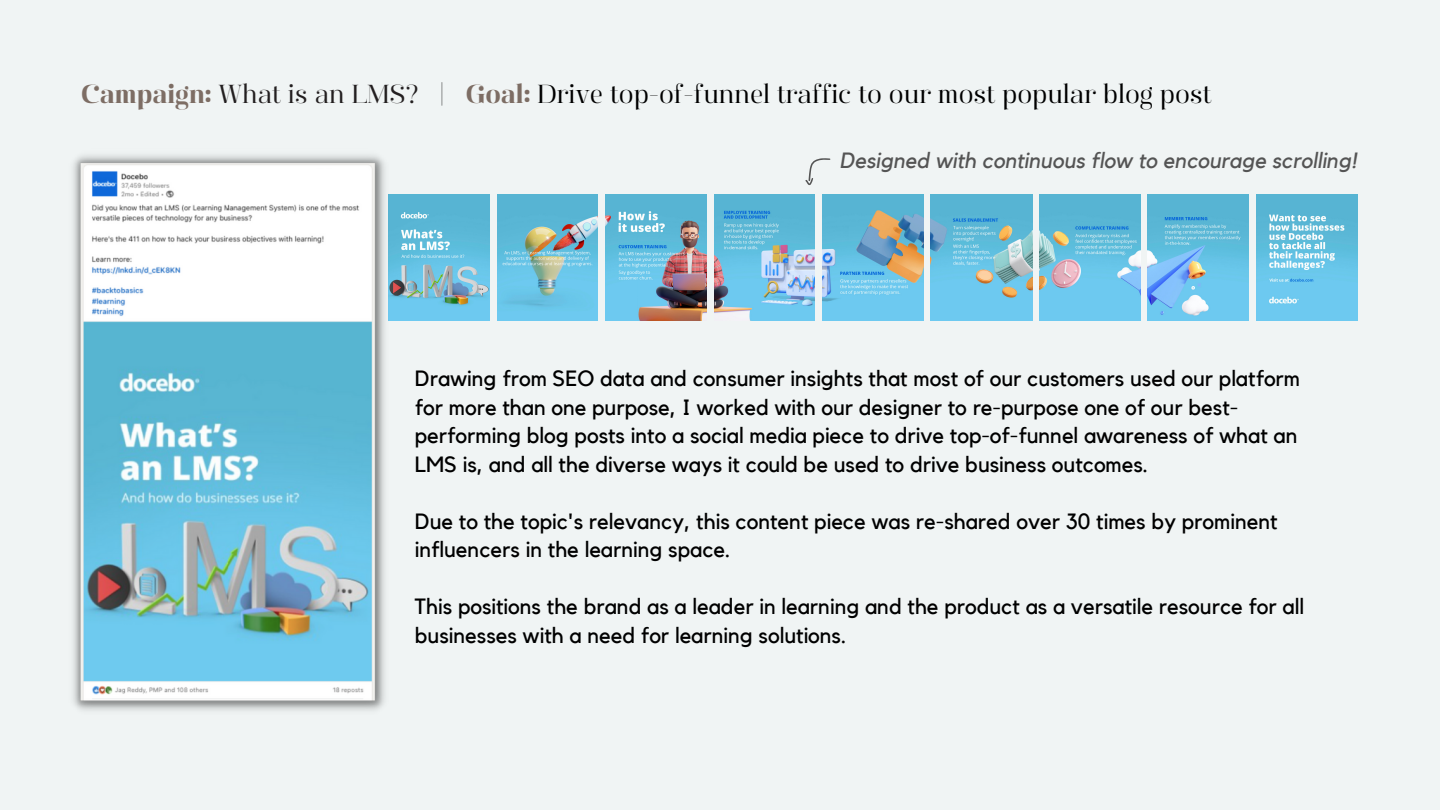
<style>
.page{position:relative;width:1440px;height:810px;background:#f0f4f4}
.page>*{position:absolute;margin:0;border:0;box-sizing:border-box;transform-origin:0 0}
.t1{font:26px "Manison 400";color:#000}
.t2{font:22px/28.5px "Kollektif";color:#000}
.t3{font:italic 22px "Kollektif";color:#545454}
.s1{font-family:"Manison 700";color:#7d6d64}
.s2{color:#231f20}
</style>
<div class="page">
<img style="left:389px;top:194px;width:101px;height:126px">
<img style="left:497px;top:194px;width:101px;height:126px">
<img style="left:605px;top:194px;width:102px;height:126px">
<img style="left:714px;top:194px;width:101px;height:126px">
<img style="left:822px;top:194px;width:101px;height:126px">
<img style="left:931px;top:194px;width:101px;height:126px">
<img style="left:1040px;top:194px;width:100px;height:126px">
<img style="left:1148px;top:194px;width:101px;height:126px">
<img style="left:1256px;top:194px;width:102px;height:126px">
<img style="left:73px;top:155px;width:312px;height:556px">
<div style="left:305px;top:169px;width:63px;height:16px;background:#fff"></div>
<svg style="left:806px;top:158px;width:24px;height:27px"></svg>
<p class="t1" style="left:81px;top:79px;width:1132px"><span class="s1">Campaign:</span> <span class="s2">What is an LMS?</span> | <span class="s1">Goal:</span> Drive top-of-funnel traffic to our most popular blog post</p>
<p class="t3" style="left:839px;top:150px;width:519px">Designed with continuous flow to encourage scrolling!</p>
<p class="t2" style="left:415px;top:365px;width:887px">Drawing from SEO data and consumer insights that most of our customers used our platform for more than one purpose, I worked with our designer to re-purpose one of our best&shy;performing blog posts into a social media piece to drive top-of-funnel awareness of what an LMS is, and all the diverse ways it could be used to drive business outcomes.</p>
<p class="t2" style="left:415px;top:508px;width:864px">Due to the topic's relevancy, this content piece was re-shared over 30 times by prominent influencers in the learning space.</p>
<p class="t2" style="left:415px;top:593px;width:891px">This positions the brand as a leader in learning and the product as a versatile resource for all businesses with a need for learning solutions.</p>
</div>
